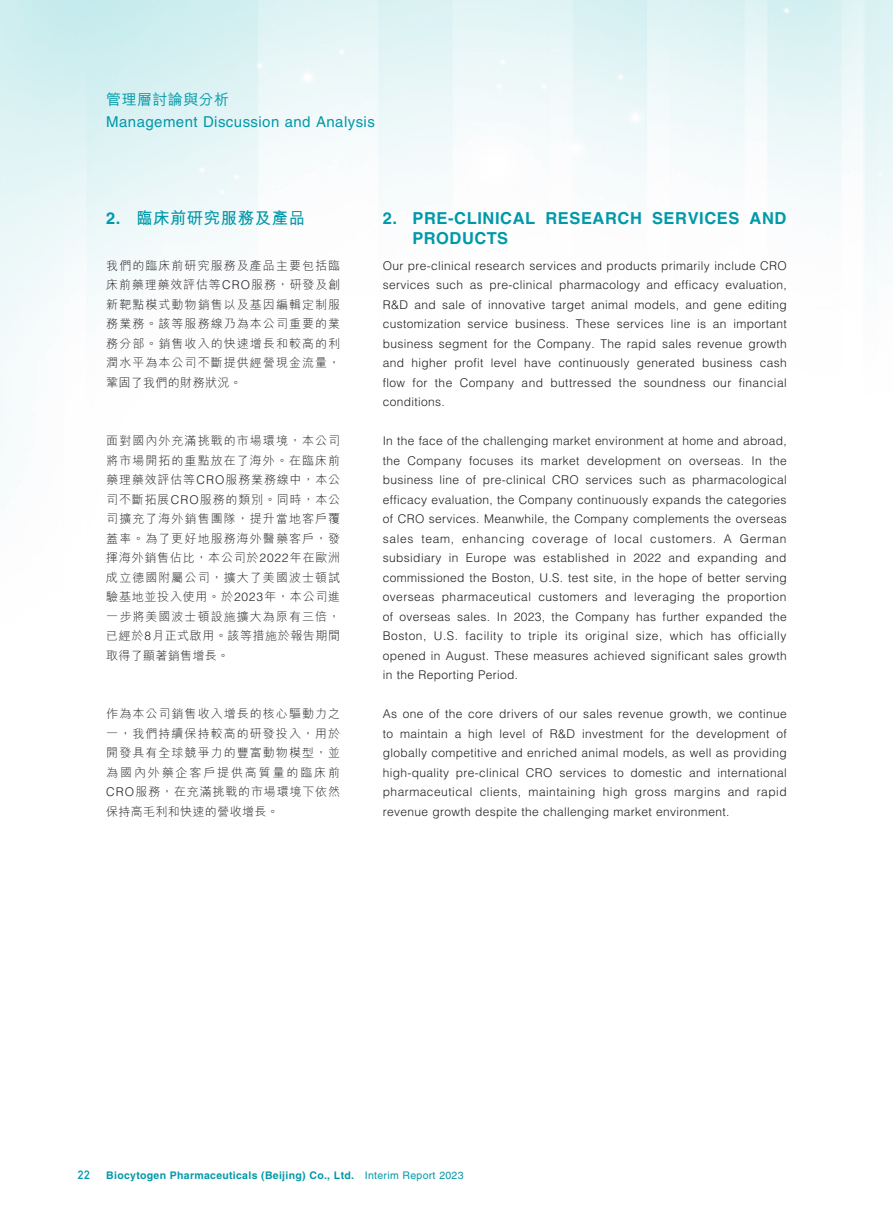
<style>
.page{position:relative;width:893px;height:1212px;background:#fff}
.page>*{position:absolute;margin:0;border:0;box-sizing:border-box;transform-origin:0 0}
.t1{font:700 16.5px/19.5px "Helvetica LT Std";letter-spacing:.035em;color:#0099a9}
.t2{font:700 16.5px "M Hei HK";letter-spacing:.03em;color:#0099a9}
.t3{font:15px "Helvetica LT Std";letter-spacing:.03em;color:#0099a9}
.t4{font:500 15px "M Hei HK";letter-spacing:.03em;color:#0099a9}
.t5{font:300 12px/19.5px "Helvetica LT Std";letter-spacing:.03em;color:#231f20;text-align:justify}
.t6{font:300 12px/19.5px "M Hei HK";letter-spacing:.085em;color:#231f20;text-align:justify}
.t7{font:12px "DIN Mittelschrift Std";color:#0099a9}
.t8{font:700 10.5px "Helvetica LT Std";letter-spacing:.03em;color:#0099a9}
.s1{font-family:"Helvetica LT Std"}
.s2{font-weight:400}
</style>
<div class="page">
<p class="t4" style="left:106px;top:88px;width:124px">管理層討論與分析</p>
<p class="t3" style="left:106px;top:113px;width:270px">Management Discussion and Analysis</p>
<h1 class="t2" style="left:106px;top:206px;width:200px"><span class="s1">2.</span> 臨床前研究服務及產品</h1>
<p class="t6" style="left:106px;top:255px;width:235px">我們的臨床前研究服務及產品主要包括臨床前藥理藥效評估等<span class="s1">CRO</span>服務，研發及創新靶點模式動物銷售以及基因編輯定制服務業務。該等服務線乃為本公司重要的業務分部。銷售收入的快速增長和較高的利潤水平為本公司不斷提供經營現金流量，鞏固了我們的財務狀況。</p>
<p class="t6" style="left:106px;top:431px;width:235px">面對國內外充滿挑戰的市場環境，本公司將市場開拓的重點放在了海外。在臨床前藥理藥效評估等<span class="s1">CRO</span>服務業務線中，本公司不斷拓展<span class="s1">CRO</span>服務的類別。同時，本公司擴充了海外銷售團隊，提升當地客戶覆蓋率。為了更好地服務海外醫藥客戶，發揮海外銷售佔比，本公司於<span class="s1">2022</span>年在歐洲成立德國附屬公司，擴大了美國波士頓試驗基地並投入使用。於<span class="s1">2023</span>年，本公司進一步將美國波士頓設施擴大為原有三倍，已經於<span class="s1">8</span>月正式啟用。該等措施於報告期間取得了顯著銷售增長。</p>
<p class="t6" style="left:106px;top:704px;width:235px">作為本公司銷售收入增長的核心驅動力之一，我們持續保持較高的研發投入，用於開發具有全球競爭力的豐富動物模型，並為國內外藥企客戶提供高質量的臨床前<span class="s1">CRO</span>服務，在充滿挑戰的市場環境下依然保持高毛利和快速的營收增長。</p>
<h1 class="t1" style="left:412px;top:209px;width:376px;text-indent:-30px">2. PRE-CLINICAL RESEARCH SERVICES AND<br>PRODUCTS</h1>
<p class="t5" style="left:383px;top:256px;width:406px">Our pre-clinical research services and products primarily include CRO services such as pre-clinical pharmacology and efficacy evaluation, R&amp;D and sale of innovative target animal models, and gene editing customization service business. These services line is an important business segment for the Company. The rapid sales revenue growth and higher profit level have continuously generated business cash flow for the Company and buttressed the soundness our financial conditions.</p>
<p class="t5" style="left:383px;top:431px;width:406px">In the face of the challenging market environment at home and abroad, the Company focuses its market development on overseas. In the business line of pre-clinical CRO services such as pharmacological efficacy evaluation, the Company continuously expands the categories of CRO services. Meanwhile, the Company complements the overseas sales team, enhancing coverage of local customers. A German subsidiary in Europe was established in 2022 and expanding and commissioned the Boston, U.S. test site, in the hope of better serving overseas pharmaceutical customers and leveraging the proportion of overseas sales. In 2023, the Company has further expanded the Boston, U.S. facility to triple its original size, which has officially opened in August. These measures achieved significant sales growth in the Reporting Period.</p>
<p class="t5" style="left:383px;top:704px;width:406px">As one of the core drivers of our sales revenue growth, we continue to maintain a high level of R&amp;D investment for the development of globally competitive and enriched animal models, as well as providing high-quality pre-clinical CRO services to domestic and international pharmaceutical clients, maintaining high gross margins and rapid revenue growth despite the challenging market environment.</p>
<p class="t7" style="left:78px;top:1167px;width:13px">22</p>
<p class="t8" style="left:106px;top:1169px;width:359px">Biocytogen Pharmaceuticals (Beijing) Co., Ltd. <span class="s2">Interim Report 2023</span></p>
</div>
